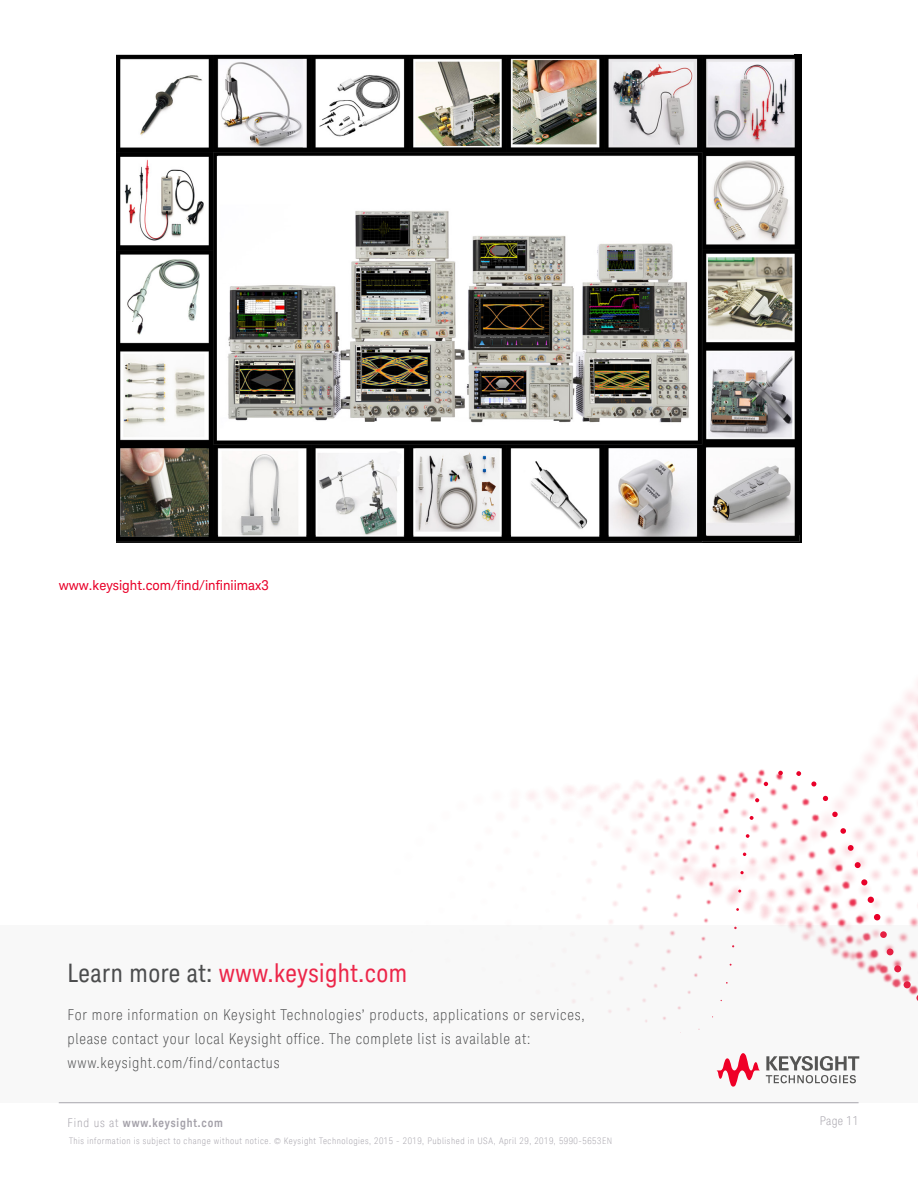
<style>
.page{position:relative;width:918px;height:1188px;background:#fff}
.page>*{position:absolute;margin:0;border:0;box-sizing:border-box;transform-origin:0 0}
.t1{font:25.5px "Keysight Sans Condensed";letter-spacing:.02em;color:#ec2649}
.t2{font:300 condensed 15px/24px "Keysight Sans";letter-spacing:.05em;color:#4b4c4d}
.K_Boilerplate_URLs_B{font:13.5px "Keysight Sans";color:#e90029}
.t3{font:700 12px "Keysight Sans Condensed";letter-spacing:.07em;color:#a4a1a9}
.t4{font:300 condensed 12px "Keysight Sans";letter-spacing:.03em;color:#a4a1a9}
.t5{font:300 condensed 9px "Keysight Sans";letter-spacing:.06em;color:#a4a1a9}
.s1{color:#4b4c4d}
.s2{font-family:"Keysight Sans";font-weight:300;font-stretch:condensed}
</style>
<div class="page">
<img style="left:528px;top:682px;width:390px;height:244px">
<svg style="left:740px;top:871px;width:4px;height:3px"></svg>
<svg style="left:743px;top:852px;width:3px;height:4px"></svg>
<svg style="left:746px;top:834px;width:4px;height:4px"></svg>
<svg style="left:750px;top:816px;width:4px;height:4px"></svg>
<svg style="left:755px;top:798px;width:4px;height:4px"></svg>
<svg style="left:764px;top:782px;width:4px;height:4px"></svg>
<svg style="left:778px;top:771px;width:5px;height:4px"></svg>
<svg style="left:796px;top:771px;width:5px;height:5px"></svg>
<svg style="left:811px;top:781px;width:6px;height:6px"></svg>
<svg style="left:823px;top:796px;width:5px;height:5px"></svg>
<svg style="left:832px;top:812px;width:6px;height:5px"></svg>
<svg style="left:840px;top:828px;width:6px;height:6px"></svg>
<svg style="left:848px;top:845px;width:6px;height:6px"></svg>
<svg style="left:855px;top:862px;width:6px;height:6px"></svg>
<svg style="left:861px;top:879px;width:7px;height:7px"></svg>
<div style="left:867px;top:896px;width:7px;height:7px;background:#e90029;border-radius:50%"></div>
<div style="left:874px;top:914px;width:7px;height:7px;background:#e90029;border-radius:50%"></div>
<div style="left:0;top:926px;width:918px;height:177px;background:#f8f8f8"></div>
<svg style="left:766px;top:1056px;width:93px;height:27px"></svg>
<svg style="left:716px;top:1053px;width:44px;height:34px"></svg>
<img style="left:116px;top:54px;width:686px;height:489px">
<p class="K_Boilerplate_URLs_B" style="left:59px;top:577px;width:212px">www.keysight.com/find/infiniimax3</p>
<h1 class="t1" style="left:68px;top:958px;width:341px"><span class="s1">Learn more at:</span> www.keysight.com</h1>
<p class="t2" style="left:68px;top:1003px;width:519px">For more information on Keysight Technologies’ products, applications or services, please contact your local Keysight office. The complete list is available at: www.keysight.com/find/contactus</p>
<p class="t3" style="left:68px;top:1116px;width:157px"><span class="s2">Find us at</span> www.keysight.com</p>
<p class="t4" style="left:820px;top:1114px;width:40px">Page 11</p>
<p class="t5" style="left:69px;top:1136px;width:545px">This information is subject to change without notice. © Keysight Technologies, 2015 - 2019, Published in USA, April 29, 2019, 5990-5653EN</p>
</div>
